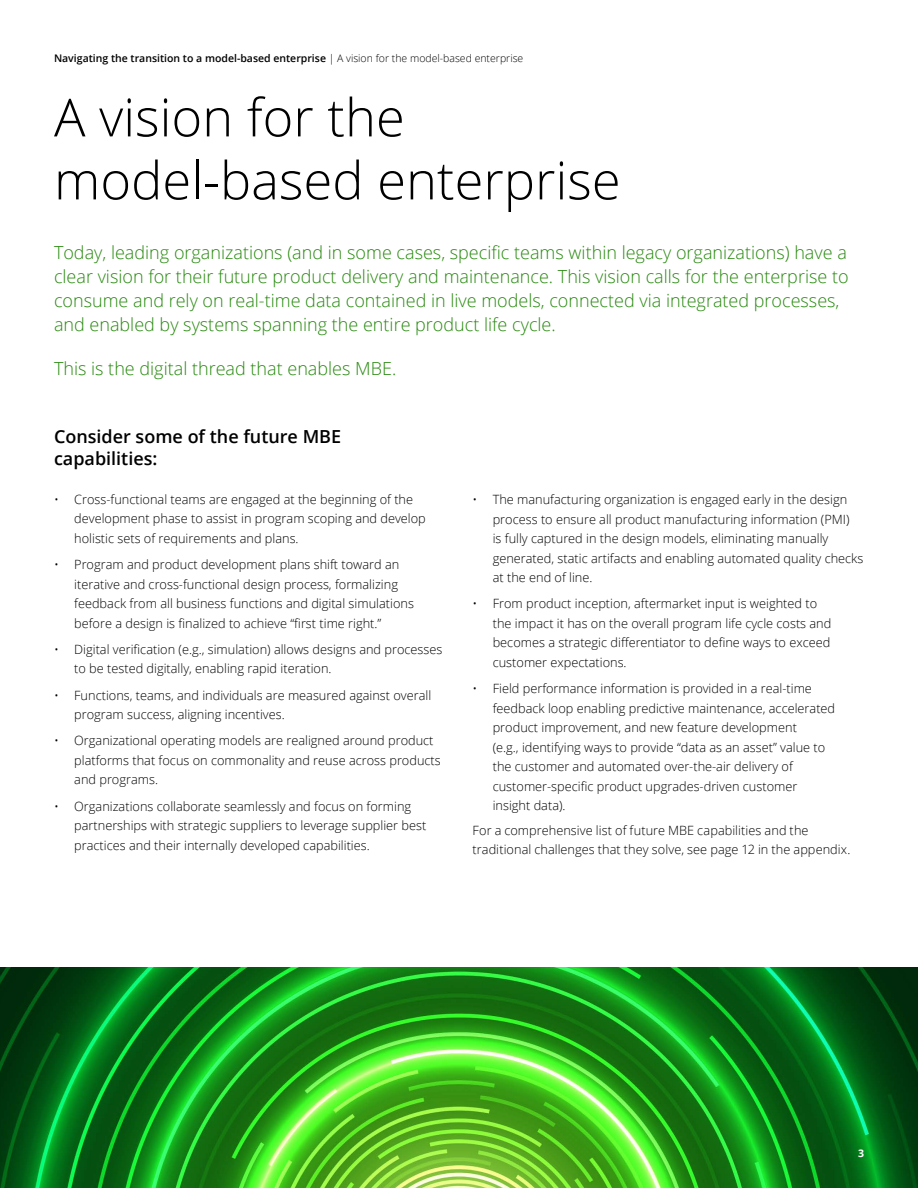
<style>
.page{position:relative;width:918px;height:1188px;background:#fff}
.page>*{position:absolute;margin:0;border:0;box-sizing:border-box;transform-origin:0 0}
.t1{font:300 52.5px/63px "Open Sans";color:#000}
.t2{font:300 18px/24px "Open Sans";color:#26890d}
.t3{font:600 18px/21.6px "Open Sans";color:#000}
.t4{font:300 12.75px/19.5px "Open Sans";color:#000}
.t5{font:600 10.5px "Open Sans";color:#000}
.t6{font:700 10.5px "Open Sans";color:#fff}
.s1{font-weight:300}
</style>
<div class="page">
<img style="left:0;top:968px;width:918px;height:220px">
<p class="t5" style="left:54px;top:51px;width:471px">Navigating the transition to a model-based enterprise <span class="s1">| A vision for the model-based enterprise</span></p>
<h1 class="t1" style="left:54px;top:84px;width:568px">A vision for the model-based enterprise</h1>
<p class="t2" style="left:54px;top:240px;width:796px">Today, leading organizations (and in some cases, specific teams within legacy organizations) have a clear vision for their future product delivery and maintenance. This vision calls for the enterprise to consume and rely on real-time data contained in live models, connected via integrated processes, and enabled by systems spanning the entire product life cycle.</p>
<h2 class="t2" style="left:54px;top:356px;width:344px">This is the digital thread that enables MBE.</h2>
<h2 class="t3" style="left:54px;top:426px;width:289px">Consider some of the future MBE capabilities:</h2>
<p class="t4" style="left:74px;top:489px;width:353px;text-indent:-20px">• Cross-functional teams are engaged at the beginning of the development phase to assist in program scoping and develop holistic sets of requirements and plans.</p>
<p class="t4" style="left:74px;top:554px;width:341px;text-indent:-20px">• Program and product development plans shift toward an iterative and cross-functional design process, formalizing feedback from all business functions and digital simulations before a design is finalized to achieve “first time right.”</p>
<p class="t4" style="left:74px;top:639px;width:370px;text-indent:-20px">• Digital verification (e.g., simulation) allows designs and processes to be tested digitally, enabling rapid iteration.</p>
<p class="t4" style="left:74px;top:685px;width:359px;text-indent:-20px">• Functions, teams, and individuals are measured against overall program success, aligning incentives.</p>
<p class="t4" style="left:74px;top:731px;width:368px;text-indent:-20px">• Organizational operating models are realigned around product platforms that focus on commonality and reuse across products and programs.</p>
<p class="t4" style="left:74px;top:796px;width:354px;text-indent:-20px">• Organizations collaborate seamlessly and focus on forming partnerships with strategic suppliers to leverage supplier best practices and their internally developed capabilities.</p>
<p class="t4" style="left:493px;top:489px;width:372px;text-indent:-20px">• The manufacturing organization is engaged early in the design process to ensure all product manufacturing information (PMI)<br>is fully captured in the design models, eliminating manually generated, static artifacts and enabling automated quality checks at the end of line.</p>
<p class="t4" style="left:493px;top:594px;width:340px;text-indent:-20px">• From product inception, aftermarket input is weighted to the impact it has on the overall program life cycle costs and becomes a strategic differentiator to define ways to exceed customer expectations.</p>
<p class="t4" style="left:493px;top:678px;width:344px;text-indent:-20px">• Field performance information is provided in a real-time feedback loop enabling predictive maintenance, accelerated product improvement, and new feature development<br>(e.g., identifying ways to provide “data as an asset” value to the customer and automated over-the-air delivery of customer-specific product upgrades-driven customer insight data).</p>
<p class="t4" style="left:472px;top:820px;width:379px">For a comprehensive list of future MBE capabilities and the traditional challenges that they solve, see page 12 in the appendix.</p>
<p class="t6" style="left:858px;top:1146px;width:7px">3</p>
</div>
